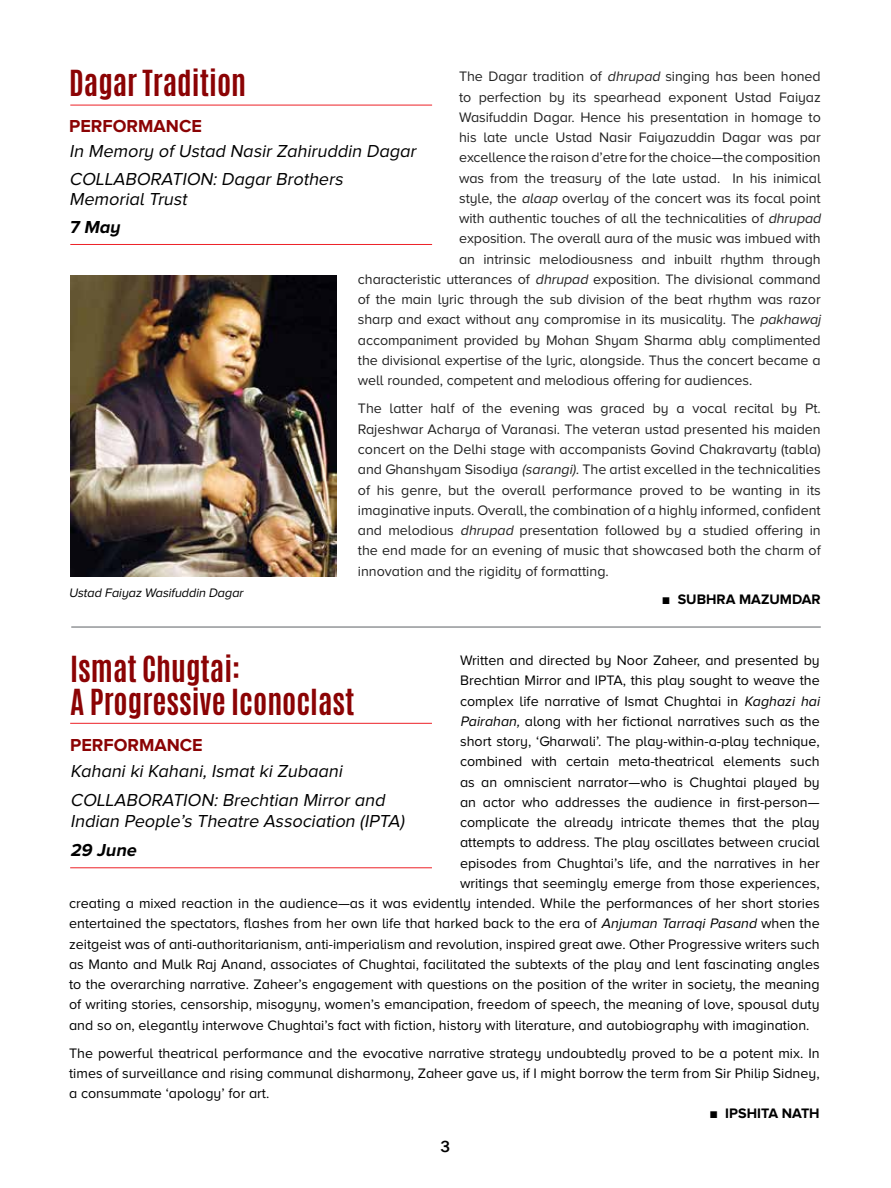
<style>
.page{position:relative;width:891px;height:1188px;background:#fff}
.page>*{position:absolute;margin:0;border:0;box-sizing:border-box;transform-origin:0 0}
.t1{font:700 30px/33px "Antonio";color:#8b0304}
.t2{font:italic 18px/27.9px "Proxima Nova A";color:#000}
.t3{font:700 18px "Proxima Nova A";color:#8b0304}
.t4{font:italic 700 18px "Proxima Nova A";color:#000}
.t5{font:500 16.5px "Franklin Gothic";color:#000}
.t6{font:14.25px/20.2px "Proxima Nova A";color:#000;text-align:justify}
.t7{font:14.25px/20.2px "Proxima Nova A";letter-spacing:-.005em;color:#222;text-align:justify}
.t8{font:700 14.25px "Proxima Nova A";color:#000}
.t9{font:italic 12.75px "Proxima Nova A";color:#000}
.s1{font-style:italic}
.s2{font-family:"Garamond"}
</style>
<div class="page">
<hr style="left:71px;top:626px;width:750px;height:2px;background:#939598">
<hr style="left:70px;top:105px;width:362px;height:1px;background:#ed2127">
<hr style="left:70px;top:244px;width:362px;height:1px;background:#ed2127">
<hr style="left:70px;top:723px;width:362px;height:1px;background:#ed2127">
<hr style="left:70px;top:867px;width:362px;height:1px;background:#ed2127">
<img style="left:70px;top:276px;width:266px;height:300px">
<h1 class="t1" style="left:69px;top:67px;width:178px">Dagar Tradition</h1>
<p class="t3" style="left:69px;top:116px;width:134px">PERFORMANCE</p>
<p class="t2" style="left:69px;top:137px;width:351px">In Memory of Ustad Nasir Zahiruddin Dagar<br>COLLABORATION: Dagar Brothers</p>
<p class="t2" style="left:69px;top:185px;width:123px">Memorial Trust</p>
<p class="t4" style="left:69px;top:216px;width:56px">7 May</p>
<p class="t7" style="left:459px;top:66px;width:363px">The Dagar tradition of <span class="s1">dhrupad</span> singing has been honed</p>
<p class="t7" style="left:459px;top:87px;width:363px">to perfection by its spearhead exponent Ustad Faiyaz</p>
<p class="t7" style="left:459px;top:107px;width:363px">Wasifuddin Dagar. Hence his presentation in homage to</p>
<p class="t7" style="left:459px;top:127px;width:363px">his late uncle Ustad Nasir Faiyazuddin Dagar was par</p>
<p class="t7" style="left:459px;top:147px;width:363px">excellence the raison d’etre for the choice—the composition</p>
<p class="t7" style="left:459px;top:168px;width:363px">was from the treasury of the late ustad. In his inimical</p>
<p class="t7" style="left:459px;top:188px;width:363px">style, the <span class="s1">alaap</span> overlay of the concert was its focal point</p>
<p class="t7" style="left:459px;top:208px;width:366px">with authentic touches of all the technicalities of <span class="s1">dhrupad</span></p>
<p class="t7" style="left:459px;top:228px;width:363px">exposition. The overall aura of the music was imbued with</p>
<p class="t7" style="left:459px;top:249px;width:363px">an intrinsic melodiousness and inbuilt rhythm through</p>
<p class="t7" style="left:358px;top:269px;width:464px">characteristic utterances of <span class="s1">dhrupad</span> exposition. The divisional command</p>
<p class="t7" style="left:358px;top:289px;width:464px">of the main lyric through the sub division of the beat rhythm was razor</p>
<p class="t7" style="left:358px;top:309px;width:464px">sharp and exact without any compromise in its musicality. The <span class="s1">pakhawaj</span></p>
<p class="t7" style="left:358px;top:330px;width:464px">accompaniment provided by Mohan Shyam Sharma ably complimented</p>
<p class="t7" style="left:358px;top:350px;width:464px">the divisional expertise of the lyric, alongside. Thus the concert became a</p>
<p class="t7" style="left:358px;top:370px;width:396px">well rounded, competent and melodious offering for audiences.</p>
<p class="t7" style="left:358px;top:398px;width:464px">The latter half of the evening was graced by a vocal recital by Pt.<br>Rajeshwar Acharya of Varanasi. The veteran ustad presented his maiden concert on the Delhi stage with accompanists Govind Chakravarty (tabla) and Ghanshyam Sisodiya <span class="s1">(sarangi).</span>The artist excelled in the technicalities of his genre, but the overall performance proved to be wanting in its imaginative inputs. Overall, the combination of a highly informed, confident and melodious <span class="s1">dhrupad</span> presentation followed by a studied offering in the end made for an evening of music that showcased both the charm of innovation and the rigidity of formatting.</p>
<p class="t8" style="left:662px;top:591px;width:161px"><span class="s2">■</span> SUBHRA MAZUMDAR</p>
<p class="t9" style="left:69px;top:586px;width:178px">Ustad Faiyaz Wasifuddin Dagar</p>
<h1 class="t1" style="left:70px;top:653px;width:286px">Ismat Chugtai:<br>A Progressive Iconoclast</h1>
<p class="t3" style="left:70px;top:734px;width:134px">PERFORMANCE</p>
<p class="t2" style="left:70px;top:756px;width:320px;line-height:29.1px">Kahani ki Kahani, Ismat ki Zubaani<br>COLLABORATION: Brechtian Mirror and</p>
<p class="t2" style="left:70px;top:807px;width:339px">Indian People’s Theatre Association (IPTA)</p>
<p class="t4" style="left:70px;top:840px;width:71px">29 June</p>
<p class="t6" style="left:460px;top:650px;width:361px">Written and directed by Noor Zaheer, and presented by</p>
<p class="t6" style="left:460px;top:670px;width:361px">Brechtian Mirror and IPTA, this play sought to weave the</p>
<p class="t6" style="left:460px;top:691px;width:364px">complex life narrative of Ismat Chughtai in <span class="s1">Kaghazi hai</span></p>
<p class="t6" style="left:460px;top:711px;width:361px"><span class="s1">Pairahan,</span> along with her fictional narratives such as the</p>
<p class="t6" style="left:460px;top:731px;width:361px">short story, ‘Gharwali’. The play-within-a-play technique,</p>
<p class="t6" style="left:460px;top:751px;width:361px">combined with certain meta-theatrical elements such</p>
<p class="t6" style="left:460px;top:772px;width:361px">as an omniscient narrator—who is Chughtai played by</p>
<p class="t6" style="left:460px;top:792px;width:361px">an actor who addresses the audience in first-person—</p>
<p class="t6" style="left:460px;top:812px;width:361px">complicate the already intricate themes that the play</p>
<p class="t6" style="left:460px;top:832px;width:361px">attempts to address. The play oscillates between crucial</p>
<p class="t6" style="left:460px;top:853px;width:361px">episodes from Chughtai’s life, and the narratives in her</p>
<p class="t6" style="left:460px;top:873px;width:361px">writings that seemingly emerge from those experiences,</p>
<p class="t6" style="left:69px;top:893px;width:752px">creating a mixed reaction in the audience—as it was evidently intended. While the performances of her short stories</p>
<p class="t6" style="left:69px;top:913px;width:752px">entertained the spectators, flashes from her own life that harked back to the era of <span class="s1">Anjuman Tarraqi Pasand</span> when the</p>
<p class="t6" style="left:69px;top:934px;width:752px">zeitgeist was of anti-authoritarianism, anti-imperialism and revolution, inspired great awe. Other Progressive writers such</p>
<p class="t6" style="left:69px;top:954px;width:752px">as Manto and Mulk Raj Anand, associates of Chughtai, facilitated the subtexts of the play and lent fascinating angles</p>
<p class="t6" style="left:69px;top:974px;width:752px">to the overarching narrative. Zaheer’s engagement with questions on the position of the writer in society, the meaning</p>
<p class="t6" style="left:69px;top:994px;width:752px">of writing stories, censorship, misogyny, women’s emancipation, freedom of speech, the meaning of love, spousal duty</p>
<p class="t6" style="left:69px;top:1015px;width:742px">and so on, elegantly interwove Chughtai’s fact with fiction, history with literature, and autobiography with imagination.</p>
<p class="t6" style="left:69px;top:1043px;width:752px">The powerful theatrical performance and the evocative narrative strategy undoubtedly proved to be a potent mix. In times of surveillance and rising communal disharmony, Zaheer gave us, if I might borrow the term from Sir Philip Sidney, a consummate ‘apology’ for art.</p>
<p class="t8" style="left:709px;top:1105px;width:112px"><span class="s2">■</span> IPSHITA NATH</p>
<p class="t5" style="left:441px;top:1137px;width:11px">3</p>
</div>
